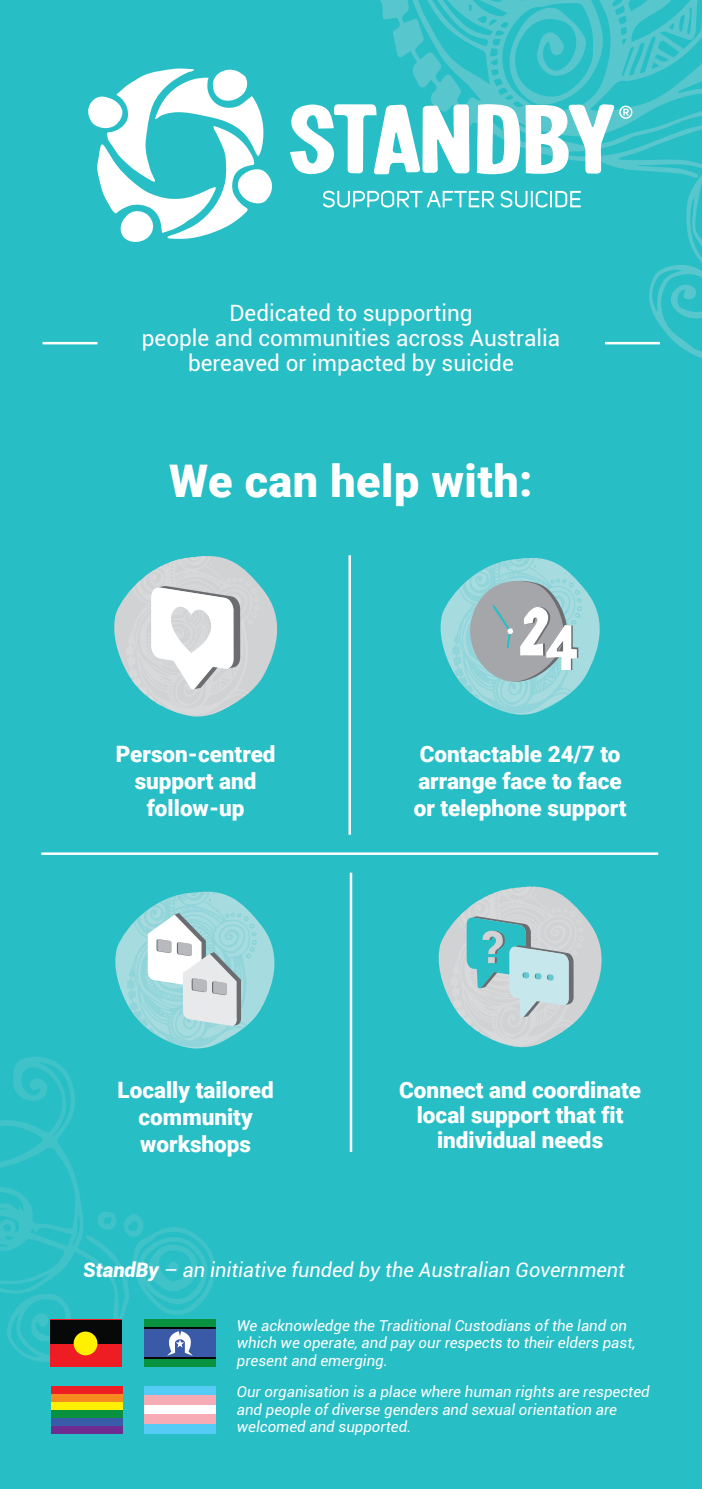
<style>
.page{position:relative;width:702px;height:1489px;background:#fff}
.page>*{position:absolute;margin:0;border:0;box-sizing:border-box;transform-origin:0 0}
.t1{font:900 45px "Roboto";letter-spacing:.01em;color:#fff}
.t2{font:900 22.5px/27px "Roboto";color:#fff;text-align:center}
.t3{font:22.5px/25px "Roboto";color:#fff;text-align:center}
.t4{font:italic 20px "Roboto";color:#fff}
.t5{font:italic 15px/17.5px "Roboto";color:#fff}
.s1{font-weight:900}
</style>
<div class="page">
<div style="left:0;top:0;width:702px;height:1488px;background:#28bec6"></div>
<svg style="left:0;top:1057px;width:123px;height:375px"></svg>
<svg style="left:97px;top:1210px;width:118px;height:108px"></svg>
<svg style="left:372px;top:0;width:330px;height:358px"></svg>
<hr style="left:43px;top:342px;width:54px;height:2px;background:#fff">
<hr style="left:605px;top:342px;width:55px;height:2px;background:#fff">
<div style="left:50px;top:1319px;width:71px;height:47px;background:#ee1d23"></div>
<div style="left:50px;top:1319px;width:71px;height:24px;background:#070808"></div>
<div style="left:74px;top:1331px;width:23px;height:24px;background:#fff101;border-radius:50%"></div>
<div style="left:144px;top:1319px;width:71px;height:47px;background:#089240"></div>
<div style="left:144px;top:1327px;width:71px;height:32px;background:#070808"></div>
<div style="left:144px;top:1329px;width:71px;height:28px;background:#3a59a7"></div>
<svg style="left:168px;top:1331px;width:24px;height:24px"></svg>
<svg style="left:88px;top:68px;width:184px;height:174px"></svg>
<svg style="left:322px;top:191px;width:258px;height:16px"></svg>
<svg style="left:290px;top:104px;width:342px;height:70px"></svg>
<hr style="left:350px;top:872px;width:2px;height:279px;background:#fff">
<hr style="left:41px;top:852px;width:617px;height:2px;background:#fff">
<hr style="left:348px;top:555px;width:3px;height:279px;background:#fff">
<svg style="left:440px;top:557px;width:160px;height:158px"></svg>
<svg style="left:114px;top:556px;width:164px;height:161px"></svg>
<svg style="left:438px;top:886px;width:164px;height:162px"></svg>
<svg style="left:115px;top:891px;width:160px;height:158px"></svg>
<div style="left:52px;top:1385px;width:71px;height:48px;background:#ee1d23"></div>
<div style="left:52px;top:1393px;width:71px;height:40px;background:#f68b1f"></div>
<div style="left:52px;top:1401px;width:71px;height:32px;background:#fff101"></div>
<div style="left:52px;top:1409px;width:71px;height:24px;background:#089240"></div>
<div style="left:52px;top:1417px;width:71px;height:16px;background:#385caa"></div>
<div style="left:52px;top:1425px;width:71px;height:8px;background:#6e2c91"></div>
<div style="left:144px;top:1385px;width:71px;height:48px;background:#56cbf5"></div>
<div style="left:144px;top:1400px;width:71px;height:19px;background:#fff"></div>
<div style="left:144px;top:1414px;width:71px;height:9px;background:#f7abb5"></div>
<div style="left:144px;top:1395px;width:71px;height:9px;background:#f7abb5"></div>
<h2 class="t3" style="left:142px;top:300px;width:420px">Dedicated to supporting<br>people and communities across Australia bereaved or impacted by suicide</h2>
<h1 class="t1" style="left:169px;top:449px;width:365px">We can help with:</h1>
<h2 class="t2" style="left:116px;top:739px;width:161px">Person-centred support and follow-up</h2>
<h2 class="t2" style="left:413px;top:739px;width:214px;text-align:left">Contactable 24/7 to arrange face to face or telephone support</h2>
<h2 class="t2" style="left:118px;top:1075px;width:157px">Locally tailored community workshops</h2>
<h2 class="t2" style="left:399px;top:1076px;width:243px;line-height:25px">Connect and coordinate local support that fit individual needs</h2>
<h3 class="t4" style="left:83px;top:1255px;width:543px"><span class="s1">StandBy</span> – an initiative funded by the Australian Government</h3>
<p class="t5" style="left:237px;top:1316px;width:400px">We acknowledge the Traditional Custodians of the land on which we operate, and pay our respects to their elders past, present and emerging.</p>
<p class="t5" style="left:237px;top:1382px;width:414px">Our organisation is a place where human rights are respected and people of diverse genders and sexual orientation are welcomed and supported.</p>
</div>
